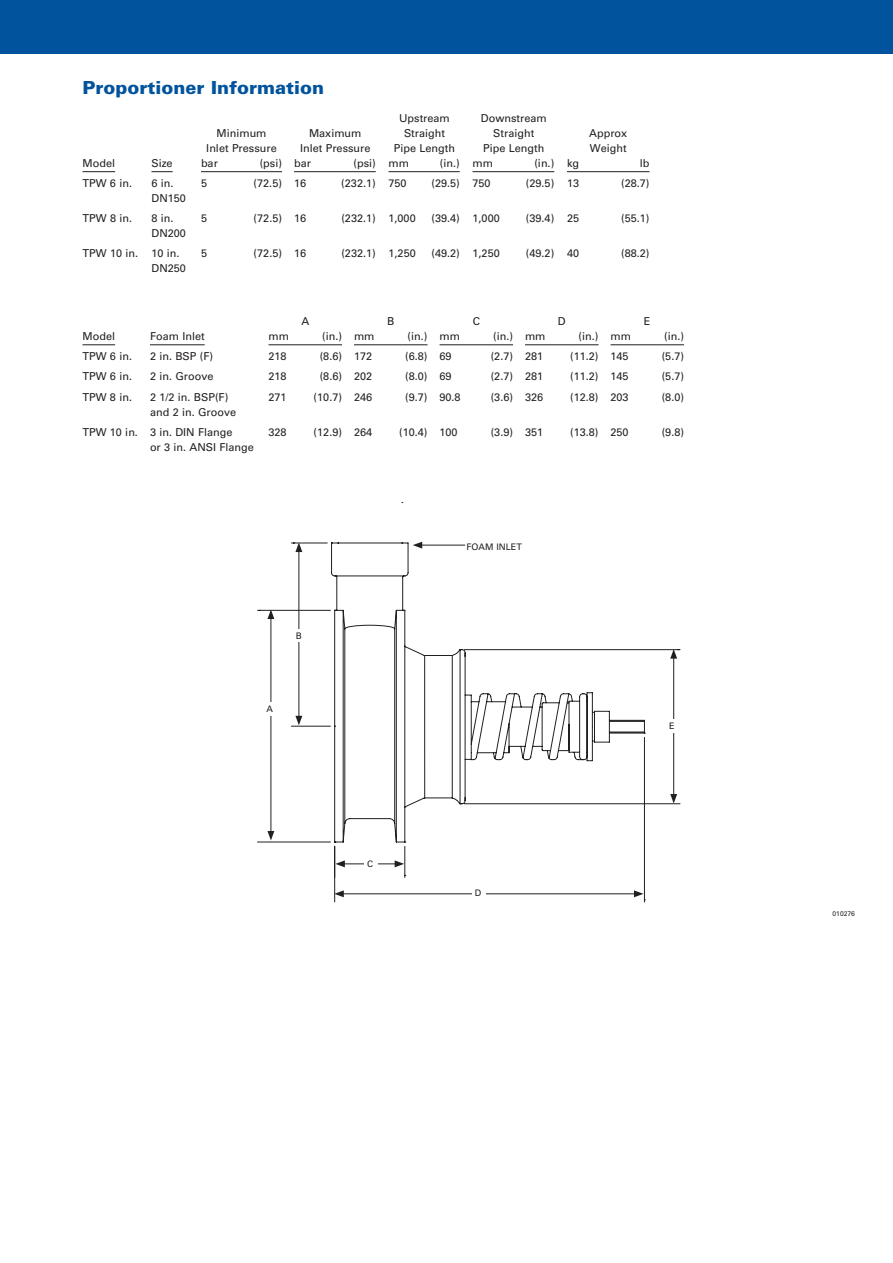
<style>
.page{position:relative;width:893px;height:1263px;background:#fff}
.page>*{position:absolute;margin:0;border:0;box-sizing:border-box;transform-origin:0 0}
._03_12_pt_Blue_Heade{font:900 18px "Univers LT Std";color:#01539e}
.t1{font:10.8px/15px "Univers LT Std";color:#231f20}
.t2{font:9px "Univers LT Std";color:#231f20}
._15___of_Art_Drawing{font:6.75px "Univers LT Std";color:#231f20}
</style>
<div class="page">
<div style="left:0;top:0;width:893px;height:53px;background:#01539e"></div>
<hr style="left:82px;top:171px;width:33px;height:1px;background:#231f20">
<svg style="left:152px;top:171px;width:21px;height:1px"></svg>
<hr style="left:201px;top:171px;width:81px;height:1px;background:#231f20">
<hr style="left:294px;top:171px;width:82px;height:1px;background:#231f20">
<hr style="left:388px;top:171px;width:72px;height:1px;background:#231f20">
<hr style="left:472px;top:171px;width:82px;height:1px;background:#231f20">
<hr style="left:567px;top:171px;width:83px;height:1px;background:#231f20">
<hr style="left:82px;top:344px;width:33px;height:1px;background:#231f20">
<hr style="left:150px;top:344px;width:55px;height:1px;background:#231f20">
<hr style="left:268px;top:344px;width:74px;height:1px;background:#231f20">
<hr style="left:354px;top:344px;width:74px;height:1px;background:#231f20">
<hr style="left:440px;top:344px;width:73px;height:1px;background:#231f20">
<hr style="left:525px;top:344px;width:73px;height:1px;background:#231f20">
<hr style="left:610px;top:344px;width:74px;height:1px;background:#231f20">
<svg style="left:257px;top:502px;width:423px;height:400px"></svg>
<hr style="left:271px;top:617px;width:1px;height:216px;background:#231f20">
<svg style="left:267px;top:831px;width:7px;height:9px"></svg>
<svg style="left:267px;top:609px;width:7px;height:10px"></svg>
<div style="left:266px;top:702px;width:9px;height:13px;background:#fff"></div>
<hr style="left:298px;top:550px;width:1px;height:168px;background:#231f20">
<svg style="left:295px;top:716px;width:7px;height:9px"></svg>
<svg style="left:295px;top:542px;width:7px;height:10px"></svg>
<div style="left:296px;top:629px;width:6px;height:13px;background:#fff"></div>
<hr style="left:673px;top:656px;width:1px;height:140px;background:#231f20">
<svg style="left:670px;top:794px;width:7px;height:9px"></svg>
<svg style="left:670px;top:649px;width:7px;height:10px"></svg>
<div style="left:669px;top:719px;width:9px;height:14px;background:#fff"></div>
<hr style="left:342px;top:863px;width:55px;height:1px;background:#231f20">
<svg style="left:335px;top:860px;width:10px;height:7px"></svg>
<svg style="left:395px;top:860px;width:9px;height:7px"></svg>
<div style="left:364px;top:860px;width:13px;height:7px;background:#fff"></div>
<hr style="left:341px;top:893px;width:295px;height:1px;background:#231f20">
<svg style="left:334px;top:890px;width:10px;height:7px"></svg>
<svg style="left:634px;top:890px;width:9px;height:7px"></svg>
<div style="left:472px;top:890px;width:13px;height:6px;background:#fff"></div>
<hr style="left:420px;top:545px;width:45px;height:1px;background:#231f20">
<svg style="left:413px;top:542px;width:9px;height:7px"></svg>
<p class="_03_12_pt_Blue_Heade" style="left:82px;top:76px;width:243px">Proportioner Information</p>
<p class="t1" style="left:82px;top:156px;width:34px">Model</p>
<p class="t1" style="left:152px;top:156px;width:23px">Size</p>
<p class="t1" style="left:216px;top:126px;width:52px">Minimum</p>
<p class="t1" style="left:206px;top:141px;width:72px">Inlet Pressure</p>
<p class="t1" style="left:201px;top:156px;width:18px">bar</p>
<p class="t1" style="left:260px;top:156px;width:24px">(psi)</p>
<p class="t1" style="left:309px;top:126px;width:54px">Maximum</p>
<p class="t1" style="left:300px;top:141px;width:72px">Inlet Pressure</p>
<p class="t1" style="left:294px;top:156px;width:18px">bar</p>
<p class="t1" style="left:353px;top:156px;width:24px">(psi)</p>
<p class="t1" style="left:399px;top:111px;width:52px">Upstream</p>
<p class="t1" style="left:404px;top:126px;width:43px">Straight</p>
<p class="t1" style="left:394px;top:141px;width:63px">Pipe Length</p>
<p class="t1" style="left:389px;top:156px;width:22px">mm</p>
<p class="t1" style="left:440px;top:156px;width:21px">(in.)</p>
<p class="t1" style="left:481px;top:111px;width:67px">Downstream</p>
<p class="t1" style="left:493px;top:126px;width:43px">Straight</p>
<p class="t1" style="left:483px;top:141px;width:63px">Pipe Length</p>
<p class="t1" style="left:472px;top:156px;width:22px">mm</p>
<p class="t1" style="left:534px;top:156px;width:21px">(in.)</p>
<p class="t1" style="left:589px;top:126px;width:40px">Approx<br>Weight</p>
<p class="t1" style="left:567px;top:156px;width:14px">kg</p>
<p class="t1" style="left:640px;top:156px;width:11px">lb</p>
<p class="t1" style="left:82px;top:176px;width:51px">TPW 6 in.</p>
<p class="t1" style="left:151px;top:176px;width:36px">6 in.<br>DN150</p>
<p class="t1" style="left:201px;top:176px;width:8px">5</p>
<p class="t1" style="left:254px;top:176px;width:54px">(72.5) 16</p>
<p class="t1" style="left:341px;top:176px;width:67px">(232.1) 750</p>
<p class="t1" style="left:431px;top:176px;width:61px">(29.5) 750</p>
<p class="t1" style="left:526px;top:176px;width:55px">(29.5) 13</p>
<p class="t1" style="left:621px;top:176px;width:30px">(28.7)</p>
<p class="t1" style="left:82px;top:211px;width:51px">TPW 8 in.</p>
<p class="t1" style="left:152px;top:211px;width:36px">8 in.<br>DN200</p>
<p class="t1" style="left:201px;top:211px;width:8px">5</p>
<p class="t1" style="left:254px;top:211px;width:54px">(72.5) 16</p>
<p class="t1" style="left:341px;top:211px;width:76px">(232.1) 1,000</p>
<p class="t1" style="left:431px;top:211px;width:70px">(39.4) 1,000</p>
<p class="t1" style="left:526px;top:211px;width:55px">(39.4) 25</p>
<p class="t1" style="left:621px;top:211px;width:30px">(55.1)</p>
<p class="t1" style="left:152px;top:246px;width:36px;text-indent:-69px">TPW 10 in. 10 in.<br>DN250</p>
<p class="t1" style="left:201px;top:246px;width:8px">5</p>
<p class="t1" style="left:254px;top:246px;width:54px">(72.5) 16</p>
<p class="t1" style="left:341px;top:246px;width:76px">(232.1) 1,250</p>
<p class="t1" style="left:431px;top:246px;width:70px">(49.2) 1,250</p>
<p class="t1" style="left:526px;top:246px;width:55px">(49.2) 40</p>
<p class="t1" style="left:621px;top:246px;width:30px">(88.2)</p>
<p class="t1" style="left:82px;top:329px;width:34px">Model</p>
<p class="t1" style="left:150px;top:329px;width:56px">Foam Inlet</p>
<p class="t1" style="left:301px;top:314px;width:9px">A</p>
<p class="t1" style="left:269px;top:329px;width:22px">mm</p>
<p class="t1" style="left:322px;top:329px;width:21px">(in.)</p>
<p class="t1" style="left:387px;top:314px;width:9px">B</p>
<p class="t1" style="left:354px;top:329px;width:22px">mm</p>
<p class="t1" style="left:408px;top:329px;width:21px">(in.)</p>
<p class="t1" style="left:473px;top:314px;width:9px">C</p>
<p class="t1" style="left:439px;top:329px;width:22px">mm</p>
<p class="t1" style="left:493px;top:329px;width:21px">(in.)</p>
<p class="t1" style="left:558px;top:314px;width:9px">D</p>
<p class="t1" style="left:525px;top:329px;width:22px">mm</p>
<p class="t1" style="left:579px;top:329px;width:21px">(in.)</p>
<p class="t1" style="left:644px;top:314px;width:8px">E</p>
<p class="t1" style="left:610px;top:329px;width:22px">mm</p>
<p class="t1" style="left:664px;top:329px;width:21px">(in.)</p>
<p class="t1" style="left:82px;top:349px;width:51px">TPW 6 in.</p>
<p class="t1" style="left:150px;top:349px;width:65px">2 in. BSP (F)</p>
<p class="t1" style="left:269px;top:349px;width:20px">218</p>
<p class="t1" style="left:320px;top:349px;width:54px">(8.6) 172</p>
<p class="t1" style="left:405px;top:349px;width:48px">(6.8) 69</p>
<p class="t1" style="left:491px;top:349px;width:54px">(2.7) 281</p>
<p class="t1" style="left:570px;top:349px;width:60px">(11.2) 145</p>
<p class="t1" style="left:662px;top:349px;width:24px">(5.7)</p>
<p class="t1" style="left:82px;top:369px;width:51px">TPW 6 in.</p>
<p class="t1" style="left:150px;top:369px;width:65px">2 in. Groove</p>
<p class="t1" style="left:269px;top:369px;width:20px">218</p>
<p class="t1" style="left:320px;top:369px;width:54px">(8.6) 202</p>
<p class="t1" style="left:405px;top:369px;width:48px">(8.0) 69</p>
<p class="t1" style="left:491px;top:369px;width:54px">(2.7) 281</p>
<p class="t1" style="left:570px;top:369px;width:60px">(11.2) 145</p>
<p class="t1" style="left:662px;top:369px;width:24px">(5.7)</p>
<p class="t1" style="left:82px;top:390px;width:51px">TPW 8 in.</p>
<p class="t1" style="left:150px;top:390px;width:88px">2 1/2 in. BSP(F) and 2 in. Groove</p>
<p class="t1" style="left:269px;top:390px;width:20px">271</p>
<p class="t1" style="left:314px;top:390px;width:60px">(10.7) 246</p>
<p class="t1" style="left:405px;top:390px;width:57px">(9.7) 90.8</p>
<p class="t1" style="left:491px;top:390px;width:54px">(3.6) 326</p>
<p class="t1" style="left:570px;top:390px;width:60px">(12.8) 203</p>
<p class="t1" style="left:662px;top:390px;width:24px">(8.0)</p>
<p class="t1" style="left:150px;top:425px;width:105px;text-indent:-68px">TPW 10 in. 3 in. DIN Flange<br>or 3 in. ANSI Flange</p>
<p class="t1" style="left:269px;top:425px;width:20px">328</p>
<p class="t1" style="left:314px;top:425px;width:60px">(12.9) 264</p>
<p class="t1" style="left:399px;top:425px;width:60px">(10.4) 100</p>
<p class="t1" style="left:491px;top:425px;width:54px">(3.9) 351</p>
<p class="t1" style="left:570px;top:425px;width:60px">(13.8) 250</p>
<p class="t1" style="left:662px;top:425px;width:24px">(9.8)</p>
<p class="t2" style="left:296px;top:630px;width:8px">B</p>
<p class="t2" style="left:266px;top:703px;width:8px">A</p>
<p class="t2" style="left:367px;top:858px;width:8px">C</p>
<p class="t2" style="left:467px;top:542px;width:57px">FOAM INLET</p>
<p class="t2" style="left:475px;top:888px;width:8px">D</p>
<p class="t2" style="left:669px;top:720px;width:7px">E</p>
<p class="_15___of_Art_Drawing" style="left:832px;top:910px;width:24px">010276</p>
</div>
